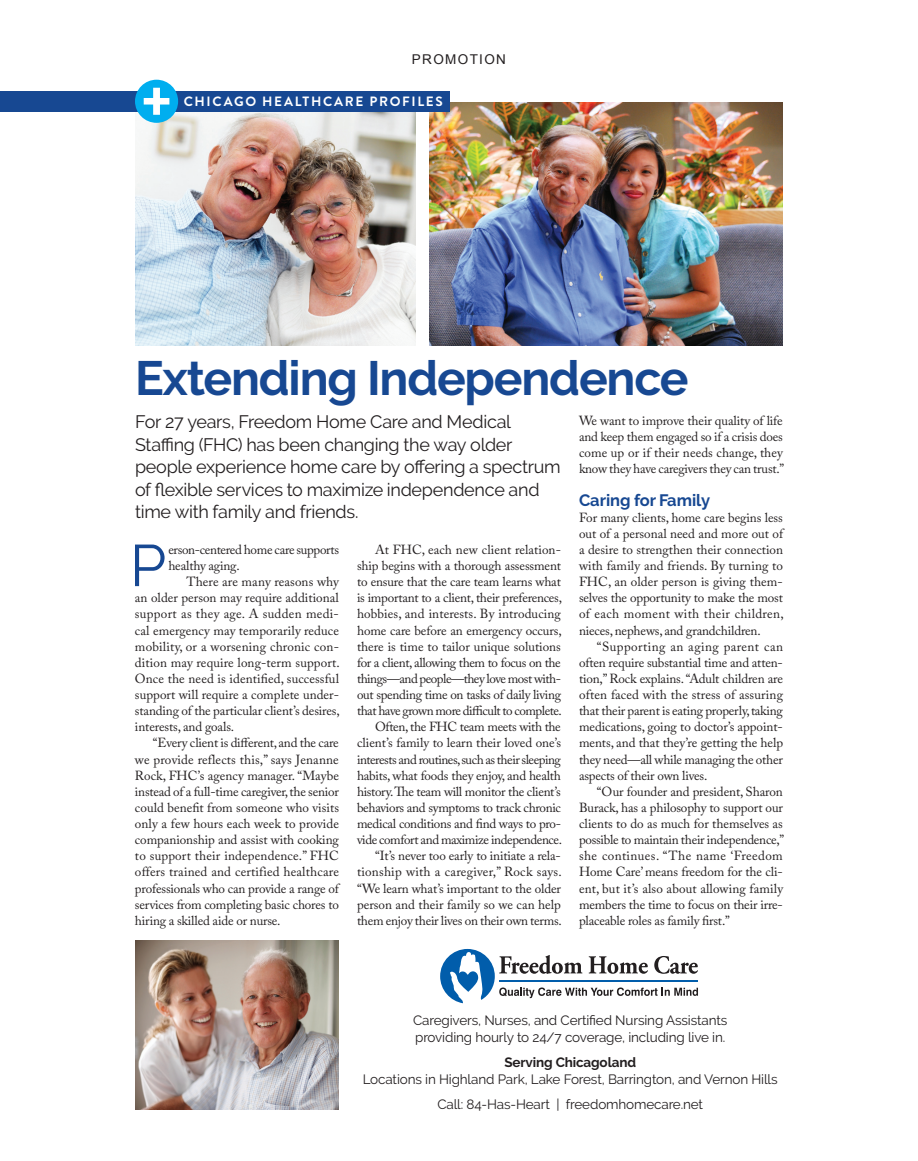
<style>
.page{position:relative;width:918px;height:1161px;background:#fff}
.page>*{position:absolute;margin:0;border:0;box-sizing:border-box;transform-origin:0 0}
.t1{font:58.5px "Raleway";color:#174892}
.t2{font:700 48px "Raleway";letter-spacing:-.025em;color:#174892}
.t3{font:18px/22.5px "Raleway";letter-spacing:-.015em;color:#231f20}
.t4{font:700 16.5px "Raleway";color:#174892}
.t5{font:13.5px/16.5px "Raleway";letter-spacing:-.01em;color:#231f20}
.t6{font:700 13.5px "Brandon Grotesque";letter-spacing:.125em;color:#fff}
.t7{font:700 13.5px "Raleway";letter-spacing:-.01em;color:#231f20}
.t8{font:13.5px "Arial";letter-spacing:.1em;color:#231f20}
.t9{font:13.2px/16.2px "Adobe Caslon Pro";letter-spacing:-.015em;color:#231f20;text-align:justify}
</style>
<div class="page">
<img style="left:135px;top:111px;width:281px;height:234px">
<img style="left:430px;top:102px;width:353px;height:243px">
<svg style="left:440px;top:949px;width:258px;height:54px"></svg>
<div style="left:0;top:91px;width:450px;height:20px;background:#174892"></div>
<div style="left:135px;top:80px;width:43px;height:43px;background:#00aeef;border-radius:50%"></div>
<svg style="left:144px;top:88px;width:25px;height:27px"></svg>
<img style="left:135px;top:941px;width:204px;height:168px">
<p class="t8" style="left:412px;top:50px;width:96px">PROMOTION</p>
<p class="t6" style="left:184px;top:92px;width:261px">CHICAGO HEALTHCARE PROFILES</p>
<h2 class="t2" style="left:135px;top:351px;width:555px">Extending Independence</h2>
<h3 class="t3" style="left:135px;top:411px;width:427px">For 27 years, Freedom Home Care and Medical Staffing (FHC) has been changing the way older people experience home care by offering a spectrum of flexible services to maximize independence and time with family and friends.</h3>
<h1 class="t1" style="left:130px;top:532px;width:38px">P</h1>
<p class="t9" style="left:168px;top:541px;width:172px">erson-centered home care supports healthy aging.</p>
<p class="t9" style="left:135px;top:573px;width:206px;text-indent:51px">There are many reasons why an older person may require additional support as they age. A sudden medi&shy;cal emergency may temporarily reduce mobility, or a worsening chronic con&shy;dition may require long-term support.<br>Once the need is identified, successful support will require a complete under&shy;standing of the particular client’s desires, interests, and goals.</p>
<p class="t9" style="left:135px;top:735px;width:206px;text-indent:18px">“Every client is different, and the care we provide reflects this,” says Jenanne Rock, FHC’s agency manager. “Maybe instead of a full-time caregiver, the senior could benefit from someone who visits only a few hours each week to provide companionship and assist with cooking to support their independence.” FHC offers trained and certified healthcare professionals who can provide a range of services from completing basic chores to hiring a skilled aide or nurse.</p>
<p class="t9" style="left:357px;top:541px;width:207px;text-align:right">At FHC, each new client relation&shy;ship begins with a thorough assessment to ensure that the care team learns what is important to a client, their preferences, hobbies, and interests. By introducing home care before an emergency occurs, there is time to tailor unique solutions for a client, allowing them to focus on the things—and people—they love most with&shy;out spending time on tasks of daily living that have grown more difficult to complete.<br>Often, the FHC team meets with the client’s family to learn their loved one’s interests and routines,such as their sleeping habits, what foods they enjoy, and health history. The team will monitor the client’s behaviors and symptoms to track chronic medical conditions and find ways to pro&shy;vide comfort and maximize independence. “It’s never too early to initiate a rela&shy;tionship with a caregiver,” Rock says. “We learn what’s important to the older person and their family so we can help them enjoy their lives on their own terms.</p>
<p class="t9" style="left:579px;top:412px;width:207px">We want to improve their quality of life and keep them engaged so if a crisis does come up or if their needs change, they know they have caregivers they can trust.”</p>
<p class="t4" style="left:579px;top:490px;width:133px">Caring for Family</p>
<p class="t9" style="left:579px;top:509px;width:206px">For many clients, home care begins less out of a personal need and more out of a desire to strengthen their connection with family and friends. By turning to FHC, an older person is giving them&shy;selves the opportunity to make the most of each moment with their children, nieces, nephews, and grandchildren.</p>
<p class="t9" style="left:579px;top:638px;width:206px;text-indent:18px">“Supporting an aging parent can often require substantial time and atten&shy;tion,” Rock explains. “Adult children are often faced with the stress of assuring that their parent is eating properly, taking medications, going to doctor’s appoint&shy;ments, and that they’re getting the help they need—all while managing the other aspects of their own lives.</p>
<p class="t9" style="left:579px;top:783px;width:207px;text-indent:18px">“Our founder and president, Sharon Burack, has a philosophy to support our clients to do as much for themselves as possible to maintain their independence,” she continues. “The name ‘Freedom Home Care’ means freedom for the cli&shy;ent, but it’s also about allowing family members the time to focus on their irre&shy;placeable roles as family first.”</p>
<p class="t5" style="left:413px;top:1012px;width:316px">Caregivers, Nurses, and Certified Nursing Assistants providing hourly to 24/7 coverage, including live in.</p>
<p class="t7" style="left:504px;top:1055px;width:133px">Serving Chicagoland</p>
<p class="t5" style="left:363px;top:1066px;width:416px;line-height:25.5px;text-align:center">Locations in Highland Park, Lake Forest, Barrington, and Vernon Hills<br>Call: 84-Has-Heart | freedomhomecare.net</p>
</div>
